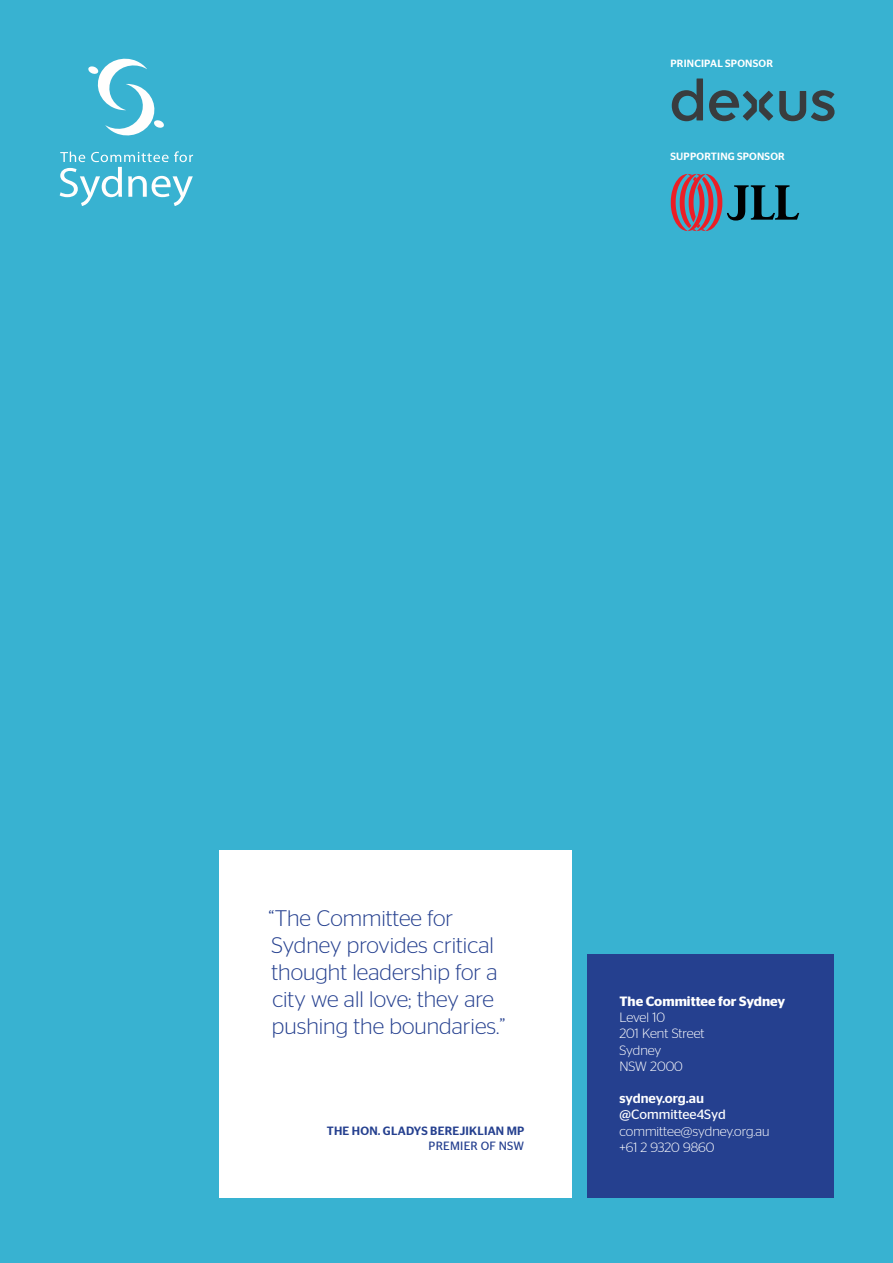
<style>
.page{position:relative;width:893px;height:1263px;background:#38b2d1}
.page>*{position:absolute;margin:0;border:0;box-sizing:border-box;transform-origin:0 0}
.t1{font:300 22.5px/27px "Stag Sans";color:#25408f}
.t2{font:300 13.5px/16.2px "Stag Sans";color:#fff}
.t3{font:600 13.5px "Stag Sans";color:#fff}
.t4{font:13.5px "Stag Sans";color:#fff}
.t5{font:500 13.5px "Stag Sans";letter-spacing:-.005em;color:#fff}
.t6{font:500 12px "Stag Sans";letter-spacing:.02em;color:#25408f}
.t7{font:12px "Stag Sans";letter-spacing:.02em;color:#25408f}
.t8{font:500 10.5px "Stag Sans";letter-spacing:.02em;color:#fff}
</style>
<div class="page">
<div style="left:587px;top:955px;width:246px;height:243px;background:#25408f"></div>
<div style="left:219px;top:851px;width:352px;height:347px;background:#fff"></div>
<svg style="left:88px;top:58px;width:76px;height:78px"></svg>
<svg style="left:60px;top:151px;width:133px;height:55px"></svg>
<svg style="left:671px;top:174px;width:128px;height:57px"></svg>
<svg style="left:672px;top:79px;width:162px;height:42px"></svg>
<p class="t8" style="left:670px;top:57px;width:104px">PRINCIPAL SPONSOR</p>
<p class="t8" style="left:670px;top:150px;width:116px">SUPPORTING SPONSOR</p>
<p class="t1" style="left:268px;top:904px;width:238px">“The Committee for<br>Sydney provides critical thought leadership for a city we all love; they are pushing the boundaries.”</p>
<p class="t6" style="left:327px;top:1124px;width:199px">THE HON. GLADYS BEREJIKLIAN MP</p>
<p class="t7" style="left:429px;top:1139px;width:97px">PREMIER OF NSW</p>
<p class="t3" style="left:619px;top:993px;width:167px">The Committee for Sydney</p>
<p class="t2" style="left:619px;top:1009px;width:87px">Level 10<br>201 Kent Street<br>Sydney<br>NSW 2000</p>
<p class="t5" style="left:619px;top:1090px;width:86px">sydney.org.au</p>
<p class="t4" style="left:619px;top:1107px;width:108px">@Committee4Syd</p>
<p class="t2" style="left:619px;top:1122px;width:152px">committee@sydney.org.au +61 2 9320 9860</p>
</div>
